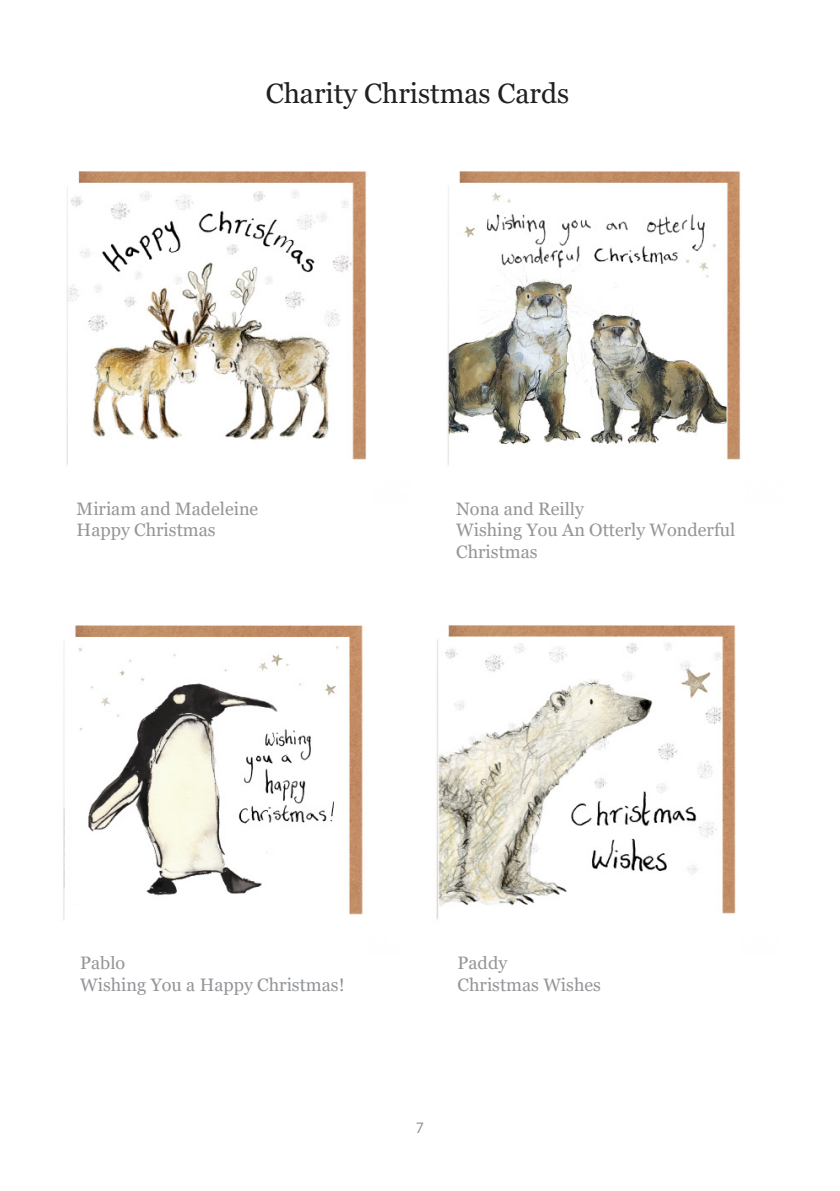
<style>
.page{position:relative;width:840px;height:1191px;background:#fff}
.page>*{position:absolute;margin:0;border:0;box-sizing:border-box;transform-origin:0 0}
.t1{font:28px "Georgia";color:#231f20}
.t2{font:18px/21.6px "Georgia";color:#939598}
.t3{font:16px "Myriad Pro";color:#939598}
</style>
<div class="page">
<img style="left:66px;top:171px;width:301px;height:295px">
<img style="left:63px;top:625px;width:673px;height:295px">
<img style="left:447px;top:171px;width:294px;height:295px">
<p class="t1" style="left:265px;top:77px;width:305px">Charity Christmas Cards</p>
<p class="t2" style="left:77px;top:498px;width:183px">Miriam and Madeleine</p>
<p class="t2" style="left:77px;top:520px;width:140px">Happy Christmas</p>
<p class="t2" style="left:456px;top:498px;width:129px">Nona and Reilly</p>
<p class="t2" style="left:456px;top:520px;width:280px">Wishing You An Otterly Wonderful<br>Christmas</p>
<p class="t2" style="left:80px;top:952px;width:46px">Pablo</p>
<p class="t2" style="left:80px;top:974px;width:266px">Wishing You a Happy Christmas!</p>
<p class="t2" style="left:457px;top:952px;width:51px">Paddy</p>
<p class="t2" style="left:457px;top:974px;width:145px">Christmas Wishes</p>
<p class="t3" style="left:415px;top:1117px;width:10px">7</p>
</div>
